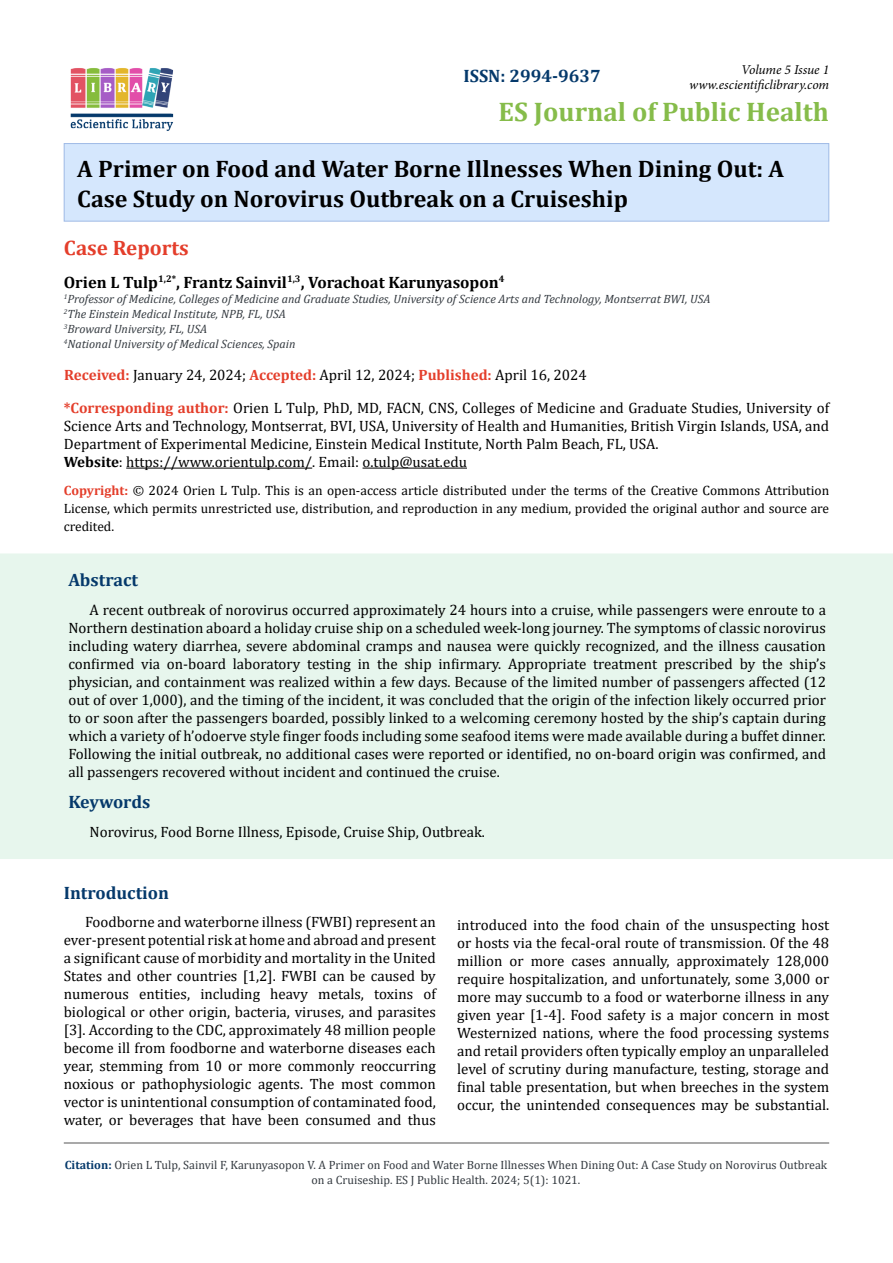
<style>
.page{position:relative;width:893px;height:1263px;background:#fff}
.page>*{position:absolute;margin:0;border:0;box-sizing:border-box;transform-origin:0 0}
.t1{font:700 27px "Cambria";color:#86bc4a}
.t2{font:700 24px/30px "Cambria";color:#000}
.t3{font:700 21px "Cambria";color:#e43e2b}
.t4{font:700 18px "Cambria";color:#05396b}
.t5{font:700 16.5px "Cambria";color:#000}
.t6{font:15px/18px "Cambria";color:#000;text-align:justify}
.t7{font:13.5px/18px "Cambria";color:#000;text-align:justify}
.t8{font:italic 13.5px/15px "Minion Pro";letter-spacing:-.01em;color:#000;text-align:right}
.t9{font:italic 12px/15px "Cambria";color:#343a40}
.t10{font:12px/15px "Cambria";color:#343a40;text-align:center}
.s1{font-weight:700;color:#e43e2b}
.s2{font-weight:700}
.s3{font-weight:700;color:#05396b}
</style>
<div class="page">
<hr style="left:64px;top:1142px;width:765px;height:1px;background:#000">
<hr style="left:64px;top:1143px;width:765px;height:1px;background:#000">
<img style="left:70px;top:68px;width:104px;height:63px">
<hr style="left:126px;top:468px;width:186px;height:1px;background:#000">
<hr style="left:363px;top:468px;width:104px;height:1px;background:#000">
<div style="left:64px;top:144px;width:765px;height:77px;background:#d5e7fd"></div>
<div style="left:64px;top:143px;width:765px;height:79px;border:1px solid #a0bbe6"></div>
<div style="left:0;top:553px;width:893px;height:306px;background:#e7f6ed"></div>
<p class="t4" style="left:463px;top:63px;width:139px">ISSN: 2994-9637</p>
<p class="t8" style="left:689px;top:62px;width:141px">Volume 5 Issue 1 www.escientificlibrary.com</p>
<h1 class="t1" style="left:499px;top:93px;width:332px">ES Journal of Public Health</h1>
<h2 class="t2" style="left:77px;top:153px;width:708px">A Primer on Food and Water Borne Illnesses When Dining Out: A<br>Case Study on Norovirus Outbreak on a Cruiseship</h2>
<h3 class="t3" style="left:64px;top:233px;width:126px">Case Reports</h3>
<p class="t5" style="left:64px;top:271px;width:442px">Orien L Tulp<sup>1,2*</sup>, Frantz Sainvil<sup>1,3</sup>, Vorachoat Karunyasopon<sup>4</sup></p>
<p class="t9" style="left:64px;top:291px;width:648px"><sup>1</sup>Professor of Medicine, Colleges of Medicine and Graduate Studies, University of Science Arts and Technology, Montserrat BWI, USA <sup>2</sup>The Einstein Medical Institute, NPB, FL, USA<br><sup>3</sup>Broward University, FL, USA<br><sup>4</sup>National University of Medical Sciences, Spain</p>
<p class="t6" style="left:64px;top:366px;width:524px"><span class="s1">Received:</span> January 24, 2024; <span class="s1">Accepted:</span> April 12, 2024; <span class="s1">Published:</span> April 16, 2024</p>
<p class="t6" style="left:64px;top:399px;width:767px;text-align:left"><span class="s1">*Corresponding author:</span> Orien L Tulp, PhD, MD, FACN, CNS, Colleges of Medicine and Graduate Studies, University of Science Arts and Technology, Montserrat, BVI, USA, University of Health and Humanities, British Virgin Islands, USA, and Department of Experimental Medicine, Einstein Medical Institute, North Palm Beach, FL, USA.<br><span class="s2">Website</span>: https://www.orientulp.com/. Email: o.tulp@usat.edu</p>
<p class="t7" style="left:64px;top:481px;width:767px"><span class="s1">Copyright:</span> © 2024 Orien L Tulp. This is an open-access article distributed under the terms of the Creative Commons Attribution License, which permits unrestricted use, distribution, and reproduction in any medium, provided the original author and source are credited.</p>
<p class="t4" style="left:68px;top:567px;width:71px">Abstract</p>
<p class="t6" style="left:68px;top:600px;width:759px;text-indent:21px">A recent outbreak of norovirus occurred approximately 24 hours into a cruise, while passengers were enroute to a Northern destination aboard a holiday cruise ship on a scheduled week-long journey. The symptoms of classic norovirus including watery diarrhea, severe abdominal cramps and nausea were quickly recognized, and the illness causation confirmed via on-board laboratory testing in the ship infirmary. Appropriate treatment prescribed by the ship’s physician, and containment was realized within a few days. Because of the limited number of passengers affected (12 out of over 1,000), and the timing of the incident, it was concluded that the origin of the infection likely occurred prior to or soon after the passengers boarded, possibly linked to a welcoming ceremony hosted by the ship’s captain during which a variety of h’odoerve style finger foods including some seafood items were made available during a buffet dinner.<br>Following the initial outbreak, no additional cases were reported or identified, no on-board origin was confirmed, and all passengers recovered without incident and continued the cruise.</p>
<p class="t4" style="left:68px;top:789px;width:83px">Keywords</p>
<p class="t6" style="left:90px;top:823px;width:397px">Norovirus, Food Borne Illness, Episode, Cruise Ship, Outbreak.</p>
<p class="t4" style="left:64px;top:880px;width:107px">Introduction</p>
<p class="t6" style="left:64px;top:913px;width:374px;text-indent:21px">Foodborne and waterborne illness (FWBI) represent an ever-present potential risk at home and abroad and present a significant cause of morbidity and mortality in the United States and other countries [1,2]. FWBI can be caused by numerous entities, including heavy metals, toxins of biological or other origin, bacteria, viruses, and parasites [3]. According to the CDC, approximately 48 million people become ill from foodborne and waterborne diseases each year, stemming from 10 or more commonly reoccurring noxious or pathophysiologic agents. The most common vector is unintentional consumption of contaminated food, water, or beverages that have been consumed and thus</p>
<p class="t6" style="left:457px;top:915px;width:374px">introduced into the food chain of the unsuspecting host or hosts via the fecal-oral route of transmission. Of the 48 million or more cases annually, approximately 128,000 require hospitalization, and unfortunately, some 3,000 or more may succumb to a food or waterborne illness in any given year [1-4]. Food safety is a major concern in most Westernized nations, where the food processing systems and retail providers often typically employ an unparalleled level of scrutiny during manufacture, testing, storage and final table presentation, but when breeches in the system occur, the unintended consequences may be substantial.</p>
<p class="t10" style="left:65px;top:1157px;width:764px"><span class="s3">Citation:</span> Orien L Tulp, Sainvil F, Karunyasopon V. A Primer on Food and Water Borne Illnesses When Dining Out: A Case Study on Norovirus Outbreak on a Cruiseship. ES J Public Health. 2024; 5(1): 1021.</p>
</div>
